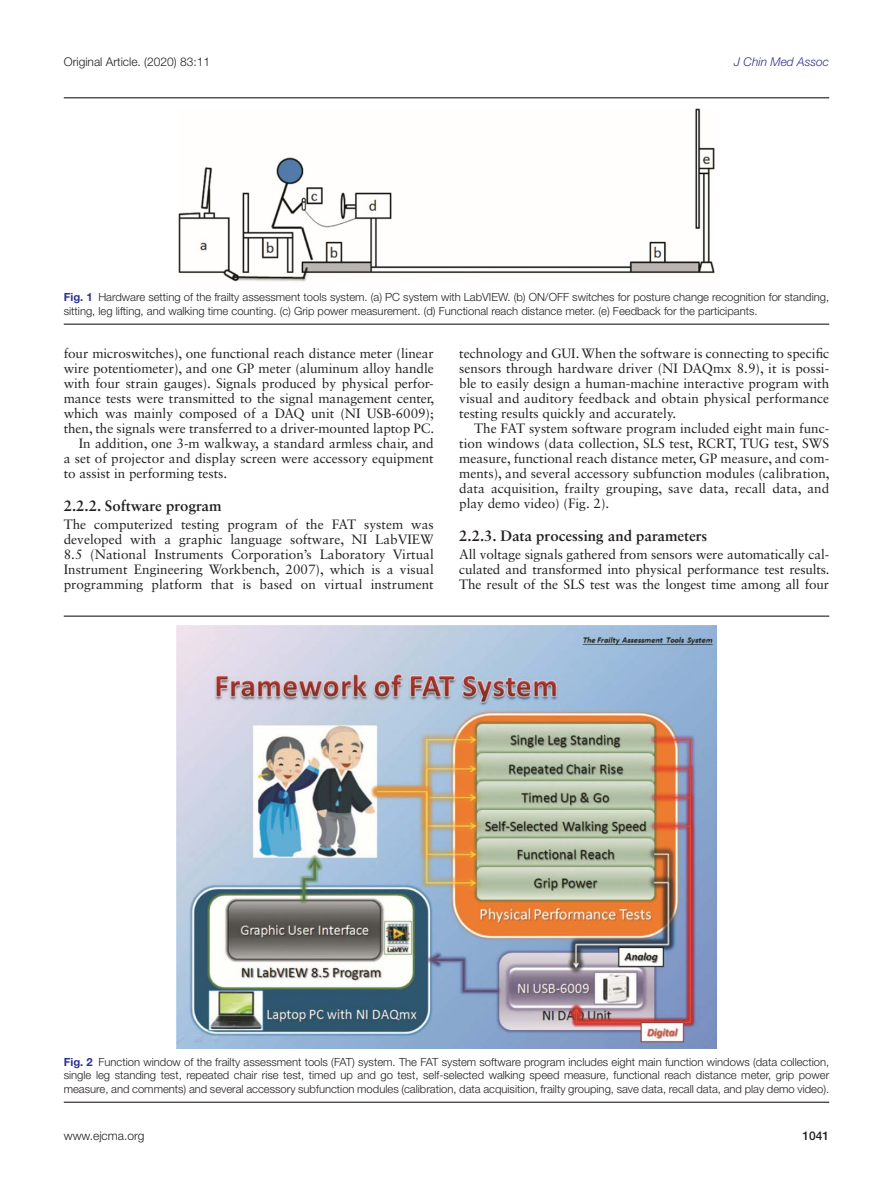
<style>
.page{position:relative;width:893px;height:1191px;background:#fff}
.page>*{position:absolute;margin:0;border:0;box-sizing:border-box;transform-origin:0 0}
.t1{font:700 15px "Sabon LT Std";color:#231f20}
.t2{font:13.5px/15px "Sabon LT Std";letter-spacing:-.005em;color:#231f20;text-align:justify}
.t3{font:300 12px "Helvetica Neue LT Std";color:#231f20}
.t4{font:italic 300 12px "Helvetica Neue LT Std";color:#2e3092}
.t5{font:500 12px "Helvetica Neue LT Std";color:#231f20}
.t6{font:300 11.25px/13.5px "Helvetica Neue LT Std";color:#231f20}
.s1{font-weight:700;color:#2e3092}
</style>
<div class="page">
<img style="left:178px;top:108px;width:537px;height:174px">
<hr style="left:64px;top:97px;width:765px;height:1px;background:#231f20">
<hr style="left:64px;top:323px;width:765px;height:2px;background:#231f20">
<img style="left:176px;top:625px;width:540px;height:423px">
<hr style="left:64px;top:615px;width:765px;height:1px;background:#231f20">
<hr style="left:64px;top:1101px;width:765px;height:1px;background:#231f20">
<p class="t3" style="left:64px;top:54px;width:148px">Original Article. (2020) 83:11</p>
<p class="t4" style="left:734px;top:54px;width:96px">J Chin Med Assoc</p>
<p class="t6" style="left:64px;top:290px;width:767px"><span class="s1">Fig. 1</span> Hardware setting of the frailty assessment tools system. (a) PC system with LabVIEW. (b) ON/OFF switches for posture change recognition for standing, sitting, leg lifting, and walking time counting. (c) Grip power measurement. (d) Functional reach distance meter. (e) Feedback for the participants.</p>
<p class="t2" style="left:64px;top:345px;width:371px">four microswitches), one functional reach distance meter (linear</p>
<p class="t2" style="left:64px;top:360px;width:371px">wire potentiometer), and one GP meter (aluminum alloy handle</p>
<p class="t2" style="left:64px;top:375px;width:371px">with four strain gauges). Signals produced by physical perfor-</p>
<p class="t2" style="left:64px;top:390px;width:372px">mance tests were transmitted to the signal management center,</p>
<p class="t2" style="left:64px;top:405px;width:371px">which was mainly composed of a DAQ unit (NI USB-6009);</p>
<p class="t2" style="left:64px;top:420px;width:372px">then, the signals were transferred to a driver-mounted laptop PC.</p>
<p class="t2" style="left:79px;top:435px;width:356px">In addition, one 3-m walkway, a standard armless chair, and</p>
<p class="t2" style="left:64px;top:450px;width:371px">a set of projector and display screen were accessory equipment</p>
<p class="t2" style="left:64px;top:465px;width:165px">to assist in performing tests.</p>
<p class="t1" style="left:64px;top:496px;width:159px">2.2.2. Software program</p>
<p class="t2" style="left:64px;top:516px;width:371px">The computerized testing program of the FAT system was developed with a graphic language software, NI LabVIEW 8.5 (National Instruments Corporation’s Laboratory Virtual Instrument Engineering Workbench, 2007), which is a visual programming platform that is based on virtual instrument</p>
<p class="t2" style="left:459px;top:345px;width:371px">technology and GUI. When the software is connecting to specific sensors through hardware driver (NI DAQmx 8.9), it is possi&shy;ble to easily design a human-machine interactive program with visual and auditory feedback and obtain physical performance testing results quickly and accurately.</p>
<p class="t2" style="left:459px;top:420px;width:372px;text-indent:15px">The FAT system software program included eight main func&shy;tion windows (data collection, SLS test, RCRT, TUG test, SWS measure, functional reach distance meter, GP measure, and com&shy;ments), and several accessory subfunction modules (calibration, data acquisition, frailty grouping, save data, recall data, and play demo video) (Fig. 2).</p>
<p class="t1" style="left:459px;top:526px;width:250px">2.2.3. Data processing and parameters</p>
<p class="t2" style="left:459px;top:546px;width:372px">All voltage signals gathered from sensors were automatically cal&shy;culated and transformed into physical performance test results.<br>The result of the SLS test was the longest time among all four</p>
<p class="t6" style="left:64px;top:1054px;width:767px;text-align:justify"><span class="s1">Fig. 2</span> Function window of the frailty assessment tools (FAT) system. The FAT system software program includes eight main function windows (data collection, single leg standing test, repeated chair rise test, timed up and go test, self-selected walking speed measure, functional reach distance meter, grip power measure, and comments) and several accessory subfunction modules (calibration, data acquisition, frailty grouping, save data, recall data, and play demo video).</p>
<p class="t3" style="left:64px;top:1128px;width:82px">www.ejcma.org</p>
<p class="t5" style="left:802px;top:1128px;width:28px">1041</p>
</div>
